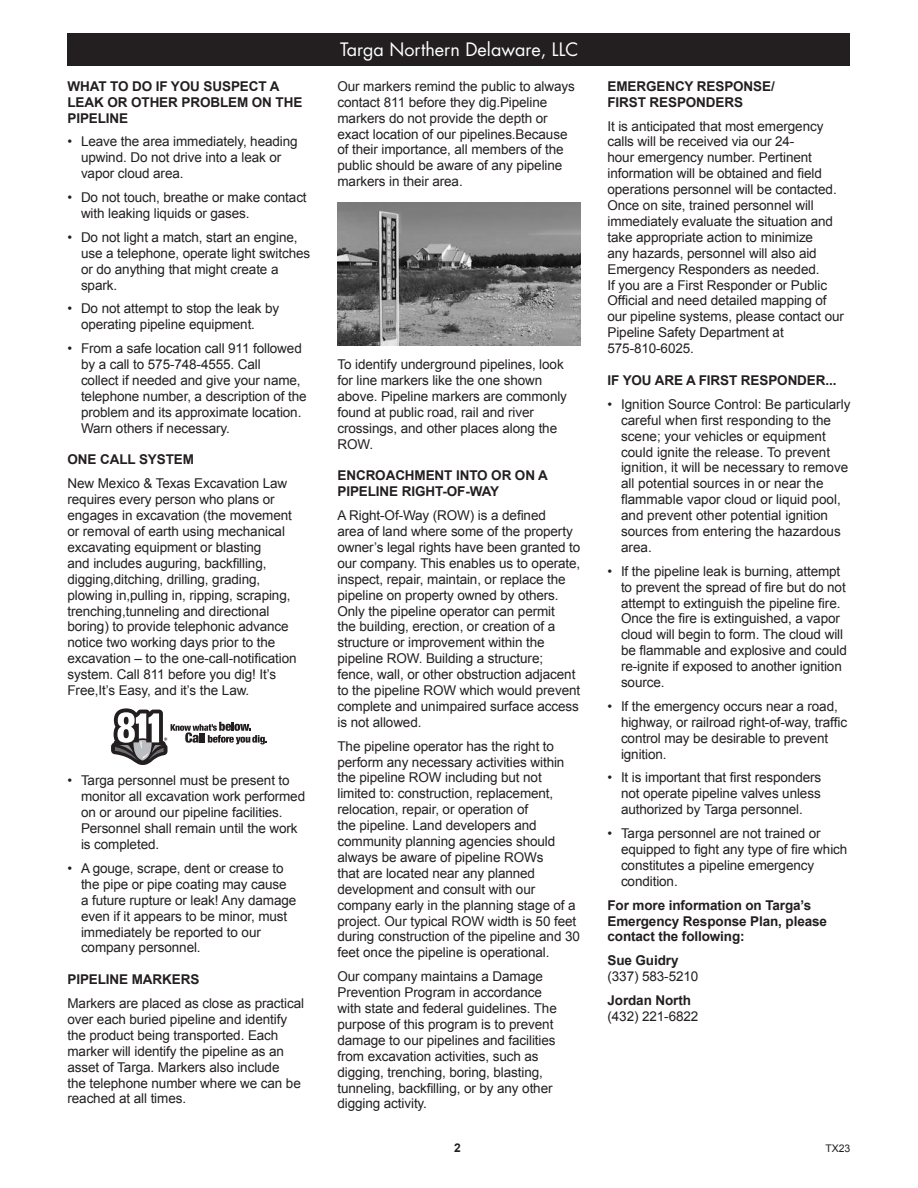
<style>
.page{position:relative;width:918px;height:1188px;background:#fff}
.page>*{position:absolute;margin:0;border:0;box-sizing:border-box;transform-origin:0 0}
.t1{font:18px "Futura";color:#fff}
.t2{font:13.5px/15.9px "Arial";letter-spacing:-.01em;color:#231f20}
.t3{font:700 13.5px/15.9px "Arial";letter-spacing:-.01em;color:#231f20}
.t4{font:700 12px "Arial";color:#231f20}
.t5{font:10.5px "Arial";color:#231f20}
</style>
<div class="page">
<div style="left:68px;top:34px;width:782px;height:32px;background:#231f20"></div>
<svg style="left:111px;top:708px;width:156px;height:57px"></svg>
<img style="left:338px;top:202px;width:242px;height:144px">
<p class="t3" style="left:68px;top:79px;width:236px">WHAT TO DO IF YOU SUSPECT A<br>LEAK OR OTHER PROBLEM ON THE<br>PIPELINE</p>
<p class="t2" style="left:81px;top:134px;width:218px;text-indent:-14px">• Leave the area immediately, heading upwind. Do not drive into a leak or vapor cloud area.</p>
<p class="t2" style="left:81px;top:190px;width:227px;text-indent:-14px">• Do not touch, breathe or make contact with leaking liquids or gases.</p>
<p class="t2" style="left:81px;top:229px;width:231px;text-indent:-14px">• Do not light a match, start an engine, use a telephone, operate light switches or do anything that might create a spark.</p>
<p class="t2" style="left:81px;top:301px;width:200px;text-indent:-14px">• Do not attempt to stop the leak by operating pipeline equipment.</p>
<p class="t2" style="left:81px;top:341px;width:227px;text-indent:-14px">• From a safe location call 911 followed by a call to 575-748-4555. Call<br>collect if needed and give your name, telephone number, a description of the problem and its approximate location.<br>Warn others if necessary.</p>
<p class="t3" style="left:68px;top:452px;width:128px">ONE CALL SYSTEM</p>
<p class="t2" style="left:68px;top:476px;width:231px">New Mexico &amp; Texas Excavation Law requires every person who plans or engages in excavation (the movement or removal of earth using mechanical excavating equipment or blasting<br>and includes auguring, backfilling, digging,ditching, drilling, grading, plowing in,pulling in, ripping, scraping, trenching,tunneling and directional boring) to provide telephonic advance notice two working days prior to the excavation – to the one-call-notification system. Call 811 before you dig! It’s Free,It’s Easy, and it’s the Law.</p>
<p class="t2" style="left:81px;top:773px;width:226px;text-indent:-14px">• Targa personnel must be present to monitor all excavation work performed on or around our pipeline facilities.<br>Personnel shall remain until the work is completed.</p>
<p class="t2" style="left:81px;top:860px;width:217px;text-indent:-14px">• A gouge, scrape, dent or crease to the pipe or pipe coating may cause a future rupture or leak! Any damage even if it appears to be minor, must immediately be reported to our company personnel.</p>
<p class="t3" style="left:68px;top:972px;width:133px">PIPELINE MARKERS</p>
<p class="t2" style="left:68px;top:996px;width:238px">Markers are placed as close as practical over each buried pipeline and identify the product being transported. Each marker will identify the pipeline as an asset of Targa. Markers also include<br>the telephone number where we can be reached at all times.</p>
<p class="t1" style="left:340px;top:38px;width:240px">Targa Northern Delaware, LLC</p>
<p class="t2" style="left:338px;top:78px;width:239px">Our markers remind the public to always contact 811 before they dig.Pipeline markers do not provide the depth or exact location of our pipelines.Because of their importance, all members of the public should be aware of any pipeline markers in their area.</p>
<p class="t2" style="left:338px;top:357px;width:231px">To identify underground pipelines, look for line markers like the one shown above. Pipeline markers are commonly found at public road, rail and river crossings, and other places along the<br>ROW.</p>
<p class="t3" style="left:338px;top:468px;width:212px">ENCROACHMENT INTO OR ON A</p>
<p class="t3" style="left:338px;top:484px;width:163px">PIPELINE RIGHT-OF-WAY</p>
<p class="t2" style="left:338px;top:508px;width:244px">A Right-Of-Way (ROW) is a defined<br>area of land where some of the property owner’s legal rights have been granted to our company. This enables us to operate,</p>
<p class="t2" style="left:338px;top:571px;width:244px">inspect, repair, maintain, or replace the pipeline on property owned by others.<br>Only the pipeline operator can permit<br>the building, erection, or creation of a structure or improvement within the pipeline ROW. Building a structure; fence, wall, or other obstruction adjacent to the pipeline ROW which would prevent</p>
<p class="t2" style="left:338px;top:698px;width:243px">complete and unimpaired surface access is not allowed.</p>
<p class="t2" style="left:338px;top:738px;width:244px">The pipeline operator has the right to perform any necessary activities within the pipeline ROW including but not limited to: construction, replacement, relocation, repair, or operation of<br>the pipeline. Land developers and community planning agencies should always be aware of pipeline ROWs<br>that are located near any planned development and consult with our company early in the planning stage of a project. Our typical ROW width is 50 feet during construction of the pipeline and 30 feet once the pipeline is operational.</p>
<p class="t2" style="left:338px;top:969px;width:221px">Our company maintains a Damage Prevention Program in accordance with state and federal guidelines. The purpose of this program is to prevent damage to our pipelines and facilities from excavation activities, such as digging, trenching, boring, blasting, tunneling, backfilling, or by any other digging activity.</p>
<p class="t3" style="left:608px;top:79px;width:169px">EMERGENCY RESPONSE/</p>
<p class="t3" style="left:608px;top:94px;width:137px">FIRST RESPONDERS</p>
<p class="t2" style="left:608px;top:118px;width:238px">It is anticipated that most emergency calls will be received via our 24-<br>hour emergency number. Pertinent information will be obtained and field operations personnel will be contacted.<br>Once on site, trained personnel will immediately evaluate the situation and take appropriate action to minimize<br>any hazards, personnel will also aid Emergency Responders as needed.<br>If you are a First Responder or Public Official and need detailed mapping of our pipeline systems, please contact our Pipeline Safety Department at 575-810-6025.</p>
<p class="t3" style="left:608px;top:373px;width:231px">IF YOU ARE A FIRST RESPONDER...</p>
<p class="t2" style="left:621px;top:396px;width:231px;text-indent:-14px">• Ignition Source Control: Be particularly careful when first responding to the scene; your vehicles or equipment could ignite the release. To prevent ignition, it will be necessary to remove all potential sources in or near the flammable vapor cloud or liquid pool, and prevent other potential ignition sources from entering the hazardous area.</p>
<p class="t2" style="left:621px;top:563px;width:227px;text-indent:-14px">• If the pipeline leak is burning, attempt to prevent the spread of fire but do not attempt to extinguish the pipeline fire.<br>Once the fire is extinguished, a vapor cloud will begin to form. The cloud will be flammable and explosive and could re-ignite if exposed to another ignition source.</p>
<p class="t2" style="left:621px;top:698px;width:228px;text-indent:-14px">• If the emergency occurs near a road, highway, or railroad right-of-way, traffic control may be desirable to prevent ignition.</p>
<p class="t2" style="left:621px;top:770px;width:202px;text-align:justify;text-indent:-14px">• It is important that first responders not operate pipeline valves unless authorized by Targa personnel.</p>
<p class="t2" style="left:621px;top:826px;width:228px;text-indent:-14px">• Targa personnel are not trained or equipped to fight any type of fire which constitutes a pipeline emergency condition.</p>
<p class="t3" style="left:608px;top:897px;width:205px">For more information on Targa’s</p>
<p class="t3" style="left:608px;top:913px;width:221px">Emergency Response Plan, please</p>
<p class="t3" style="left:608px;top:929px;width:139px">contact the following:</p>
<p class="t3" style="left:608px;top:953px;width:73px">Sue Guidry</p>
<p class="t2" style="left:608px;top:969px;width:92px">(337) 583-5210</p>
<p class="t3" style="left:608px;top:993px;width:85px">Jordan North</p>
<p class="t2" style="left:608px;top:1008px;width:92px">(432) 221-6822</p>
<p class="t4" style="left:454px;top:1140px;width:8px">2</p>
<p class="t5" style="left:825px;top:1141px;width:27px">TX23</p>
</div>
